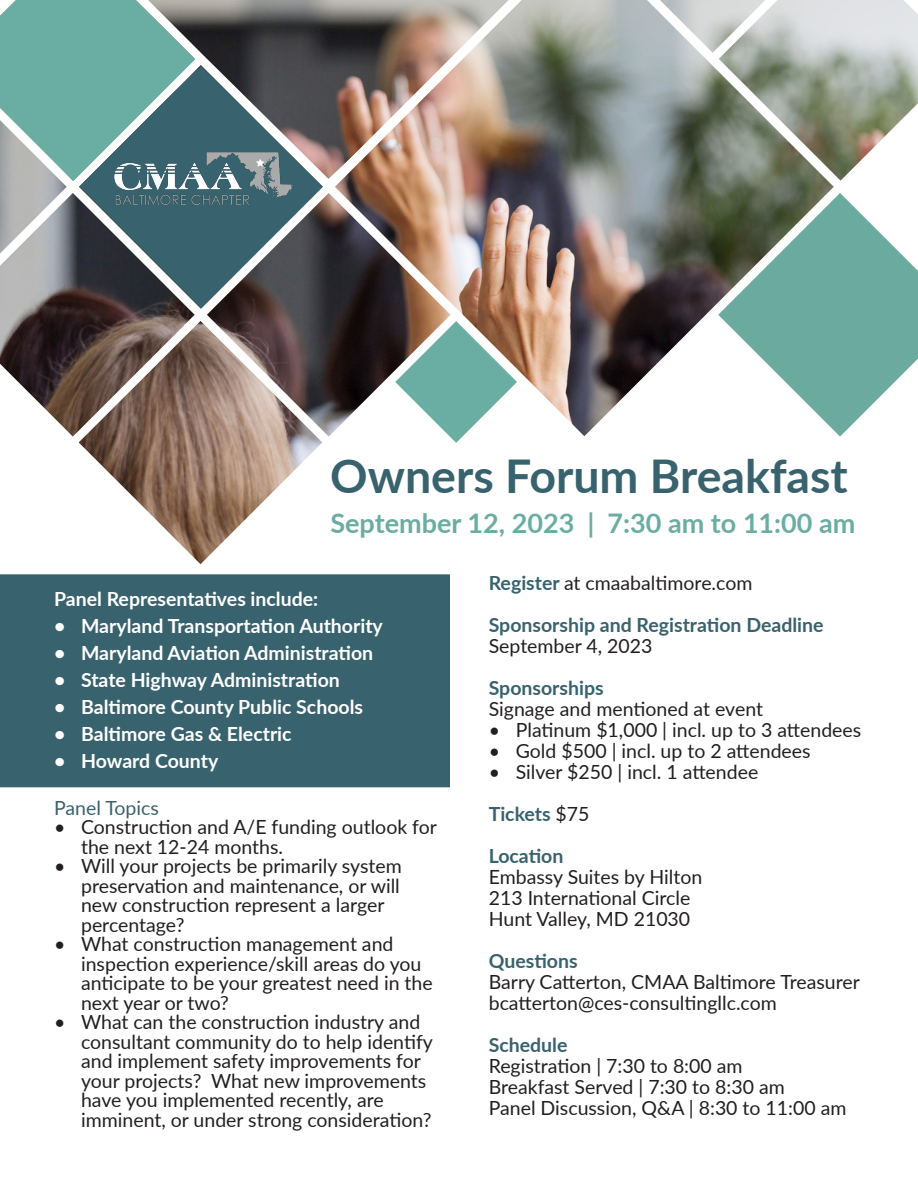
<style>
.page{position:relative;width:918px;height:1188px;background:#fff}
.page>*{position:absolute;margin:0;border:0;box-sizing:border-box;transform-origin:0 0}
.Heading{font:700 46.5px "Lato";color:#38626d}
.t1{font:700 27px "Lato";color:#6bada2}
.t2{font:19.5px/19.5px "Lato";color:#231f20}
.t3{font:700 19.5px "Lato";color:#fff}
.t4{font:700 19.5px/21px "Lato";color:#38626d}
.t5{font:19.5px "Lato";color:#38626d}
.s1{font-weight:700;color:#38626d}
.s2{font-weight:400;color:#231f20}
</style>
<div class="page">
<img style="left:0;top:0;width:918px;height:565px">
<svg style="left:718px;top:193px;width:200px;height:244px;fill:#6baa9e"></svg>
<svg style="left:395px;top:321px;width:122px;height:122px"></svg>
<svg style="left:79px;top:66px;width:244px;height:242px;background:#526167"></svg>
<img style="left:323px;top:0;width:198px;height:192px">
<img style="left:106px;top:144px;width:187px;height:68px">
<div style="left:1px;top:575px;width:448px;height:212px;background:#38626d"></div>
<div style="left:0;top:574px;width:450px;height:213px;border:2px solid #38626d"></div>
<svg style="left:0;top:0;width:195px;height:181px;background:#74a6a1"></svg>
<p class="Heading" style="left:330px;top:441px;width:519px">Owners Forum Breakfast</p>
<p class="t1" style="left:330px;top:504px;width:527px">September 12, 2023 | 7:30 am to 11:00 am</p>
<p class="t3" style="left:54px;top:585px;width:266px">Panel Representatives include:</p>
<p class="t3" style="left:54px;top:612px;width:330px">• Maryland Transportation Authority</p>
<p class="t3" style="left:54px;top:639px;width:321px">• Maryland Aviation Administration</p>
<p class="t3" style="left:54px;top:666px;width:287px">• State Highway Administration</p>
<p class="t3" style="left:54px;top:693px;width:311px">• Baltimore County Public Schools</p>
<p class="t3" style="left:54px;top:720px;width:239px">• Baltimore Gas &amp; Electric</p>
<p class="t3" style="left:54px;top:747px;width:166px">• Howard County</p>
<p class="t5" style="left:54px;top:794px;width:106px">Panel Topics</p>
<p class="t2" style="left:81px;top:817px;width:357px;text-indent:-27px">• Construction and A/E funding outlook for the next 12-24 months.</p>
<p class="t2" style="left:81px;top:856px;width:322px;text-indent:-27px">• Will your projects be primarily system preservation and maintenance, or will new construction represent a larger percentage?</p>
<p class="t2" style="left:81px;top:934px;width:353px;text-indent:-27px">• What construction management and inspection experience/skill areas do you anticipate to be your greatest need in the next year or two?</p>
<p class="t2" style="left:81px;top:1012px;width:353px;text-indent:-27px">• What can the construction industry and consultant community do to help identify and implement safety improvements for your projects? What new improvements have you implemented recently, are imminent, or under strong consideration?</p>
<p class="t2" style="left:489px;top:572px;width:265px"><span class="s1">Register</span> at cmaabaltimore.com</p>
<p class="t4" style="left:489px;top:614px;width:336px">Sponsorship and Registration Deadline<br><span class="s2">September 4, 2023</span></p>
<p class="t4" style="left:489px;top:677px;width:116px">Sponsorships</p>
<p class="t2" style="left:489px;top:698px;width:276px">Signage and mentioned at event</p>
<p class="t2" style="left:489px;top:719px;width:374px">• Platinum $1,000 | incl. up to 3 attendees</p>
<p class="t2" style="left:489px;top:740px;width:323px">• Gold $500 | incl. up to 2 attendees</p>
<p class="t2" style="left:489px;top:761px;width:271px">• Silver $250 | incl. 1 attendee</p>
<p class="t4" style="left:489px;top:803px;width:102px">Tickets <span class="s2">$75</span></p>
<p class="t4" style="left:489px;top:845px;width:76px">Location</p>
<p class="t2" style="left:489px;top:866px;width:215px">Embassy Suites by Hilton</p>
<p class="t2" style="left:489px;top:887px;width:203px">213 International Circle</p>
<p class="t2" style="left:489px;top:908px;width:203px">Hunt Valley, MD 21030</p>
<p class="t4" style="left:489px;top:950px;width:90px">Questions</p>
<p class="t2" style="left:489px;top:971px;width:373px">Barry Catterton, CMAA Baltimore Treasurer</p>
<p class="t2" style="left:489px;top:992px;width:290px">bcatterton@ces-consultingllc.com</p>
<p class="t4" style="left:489px;top:1034px;width:80px">Schedule</p>
<p class="t2" style="left:489px;top:1055px;width:255px">Registration | 7:30 to 8:00 am</p>
<p class="t2" style="left:489px;top:1076px;width:297px">Breakfast Served | 7:30 to 8:30 am</p>
<p class="t2" style="left:489px;top:1097px;width:359px">Panel Discussion, Q&amp;A | 8:30 to 11:00 am</p>
</div>
